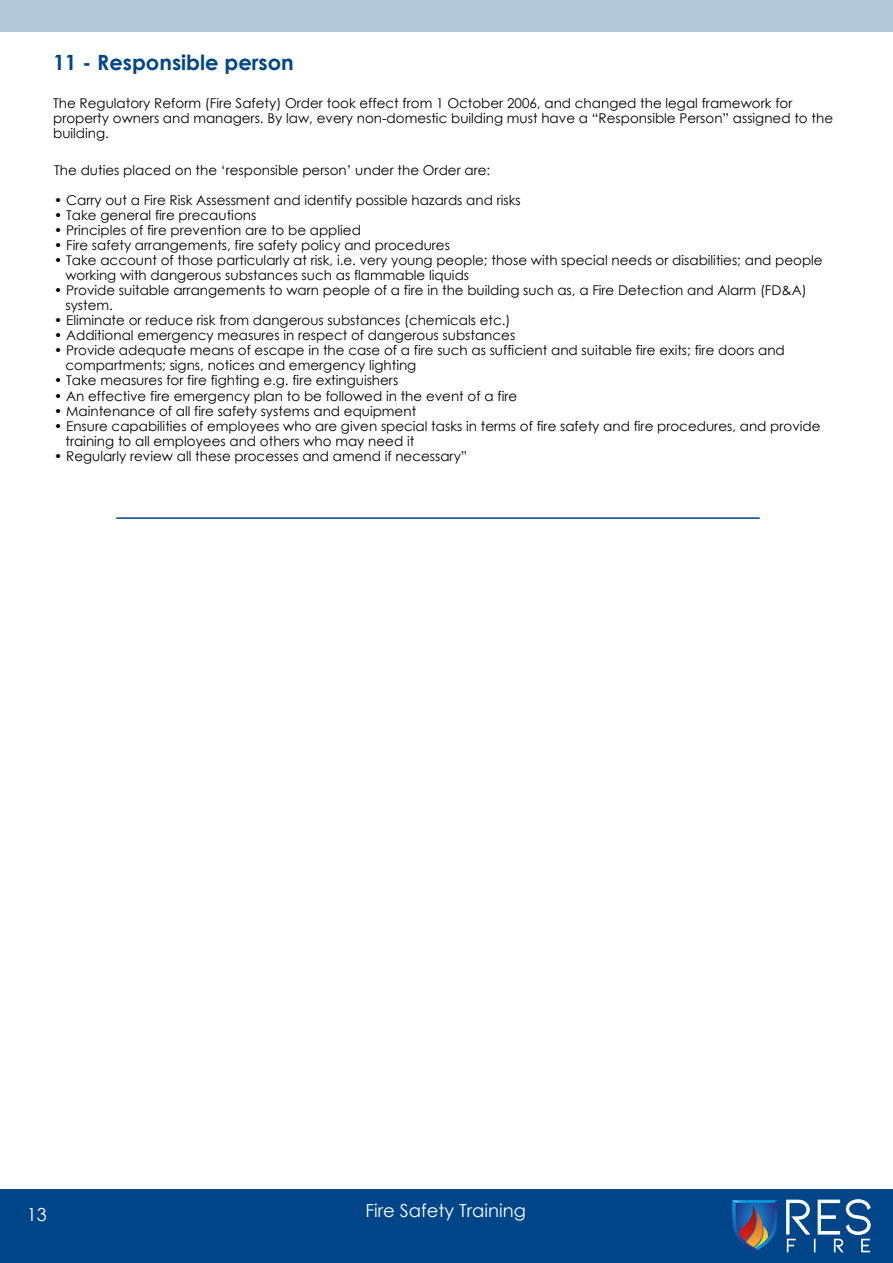
<style>
.page{position:relative;width:893px;height:1263px;background:#fff}
.page>*{position:absolute;margin:0;border:0;box-sizing:border-box;transform-origin:0 0}
.t1{font:700 21px "Century Gothic";color:#004587}
.t2{font:18px "Century Gothic";color:#fff}
.t3{font:13.5px/15px "Century Gothic";color:#000}
</style>
<div class="page">
<div style="left:0;top:1189px;width:893px;height:74px;background:#004587"></div>
<div style="left:0;top:0;width:893px;height:32px;background:#b3c7db"></div>
<hr style="left:116px;top:517px;width:644px;height:2px;background:#004587">
<svg style="left:786px;top:1199px;width:85px;height:53px"></svg>
<svg style="left:732px;top:1200px;width:46px;height:52px"></svg>
<img style="left:732px;top:1200px;width:16px;height:3px">
<h1 class="t1" style="left:53px;top:46px;width:242px">11 - Responsible person</h1>
<p class="t3" style="left:53px;top:96px;width:781px">The Regulatory Reform (Fire Safety) Order took effect from 1 October 2006, and changed the legal framework for property owners and managers. By law, every non-domestic building must have a “Responsible Person” assigned to the building.</p>
<p class="t3" style="left:54px;top:162px;width:438px">The duties placed on the ‘responsible person’ under the Order are:</p>
<p class="t3" style="left:54px;top:192px;width:468px">• Carry out a Fire Risk Assessment and identify possible hazards and risks</p>
<p class="t3" style="left:54px;top:207px;width:204px">• Take general fire precautions</p>
<p class="t3" style="left:54px;top:222px;width:308px">• Principles of fire prevention are to be applied</p>
<p class="t3" style="left:54px;top:237px;width:397px">• Fire safety arrangements, fire safety policy and procedures</p>
<p class="t3" style="left:65px;top:252px;width:759px;text-indent:-11px">• Take account of those particularly at risk, i.e. very young people; those with special needs or disabilities; and people working with dangerous substances such as flammable liquids</p>
<p class="t3" style="left:65px;top:282px;width:743px;text-indent:-11px">• Provide suitable arrangements to warn people of a fire in the building such as, a Fire Detection and Alarm (FD&amp;A) system.</p>
<p class="t3" style="left:54px;top:312px;width:458px">• Eliminate or reduce risk from dangerous substances (chemicals etc.)</p>
<p class="t3" style="left:54px;top:327px;width:463px">• Additional emergency measures in respect of dangerous substances</p>
<p class="t3" style="left:65px;top:342px;width:721px;text-indent:-11px">• Provide adequate means of escape in the case of a fire such as sufficient and suitable fire exits; fire doors and compartments; signs, notices and emergency lighting</p>
<p class="t3" style="left:54px;top:372px;width:346px">• Take measures for fire fighting e.g. fire extinguishers</p>
<p class="t3" style="left:54px;top:389px;width:464px">• An effective fire emergency plan to be followed in the event of a fire</p>
<p class="t3" style="left:54px;top:404px;width:363px">• Maintenance of all fire safety systems and equipment</p>
<p class="t3" style="left:65px;top:419px;width:757px;text-indent:-11px">• Ensure capabilities of employees who are given special tasks in terms of fire safety and fire procedures, and provide training to all employees and others who may need it</p>
<p class="t3" style="left:54px;top:449px;width:415px">• Regularly review all these processes and amend if necessary”</p>
<h2 class="t2" style="left:27px;top:1202px;width:21px">13</h2>
<h2 class="t2" style="left:365px;top:1198px;width:162px">Fire Safety Training</h2>
</div>
